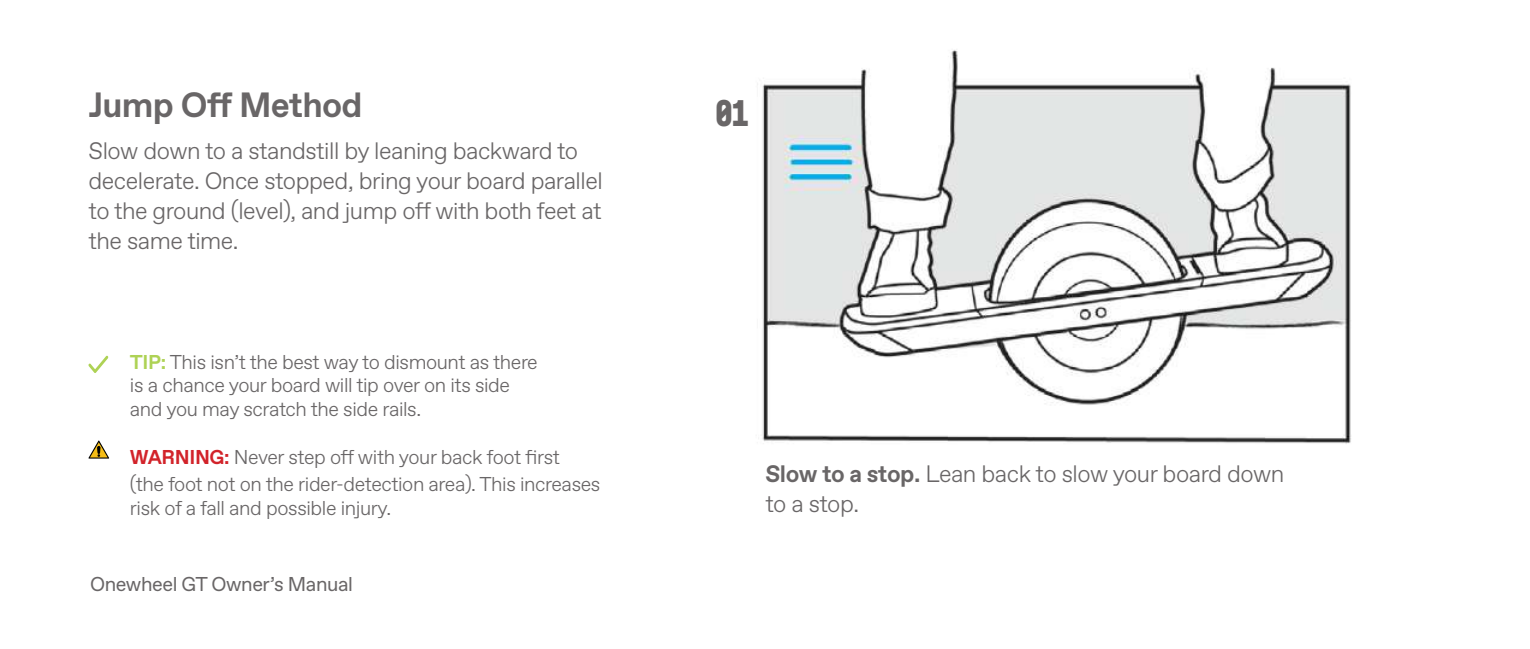
<style>
.page{position:relative;width:1530px;height:649px;background:#fff}
.page>*{position:absolute;margin:0;border:0;box-sizing:border-box;transform-origin:0 0}
.t1{font:700 37.5px "Mono 45 Headline";color:#696667}
.t2{font:700 35px "ABC Favorit";letter-spacing:-.02em;color:#696667}
.t3{font:300 23.75px/30px "ABC Favorit";letter-spacing:-.02em;color:#696667}
.t4{font:300 20px/23.8px "ABC Favorit";letter-spacing:-.02em;color:#696667}
.t5{font:20px "ABC Favorit";letter-spacing:-.02em;color:#696667}
.s1{font-weight:700;color:#aed255}
.s2{font-weight:700;color:#d2232a}
.s3{font-weight:700}
</style>
<div class="page">
<img style="left:757px;top:50px;width:594px;height:394px">
<svg style="left:88px;top:440px;width:21px;height:19px"></svg>
<svg style="left:88px;top:355px;width:20px;height:17px"></svg>
<h2 class="t2" style="left:89px;top:83px;width:276px">Jump Off Method</h2>
<p class="t3" style="left:89px;top:136px;width:516px">Slow down to a standstill by leaning backward to decelerate. Once stopped, bring your board parallel to the ground (level), and jump off with both feet at the same time.</p>
<p class="t4" style="left:130px;top:350px;width:409px"><span class="s1">TIP:</span> This isn’t the best way to dismount as there is a chance your board will tip over on its side and you may scratch the side rails.</p>
<p class="t4" style="left:130px;top:443px;width:472px;line-height:27.5px"><span class="s2">WARNING:</span> Never step off with your back foot first<br>(the foot not on the rider-detection area). This increases</p>
<p class="t4" style="left:130px;top:496px;width:263px">risk of a fall and possible injury.</p>
<p class="t5" style="left:90px;top:572px;width:265px">Onewheel GT Owner’s Manual</p>
<h1 class="t1" style="left:716px;top:91px;width:35px">01</h1>
<p class="t3" style="left:765px;top:459px;width:521px"><span class="s3">Slow to a stop.</span> Lean back to slow your board down to a stop.</p>
</div>
